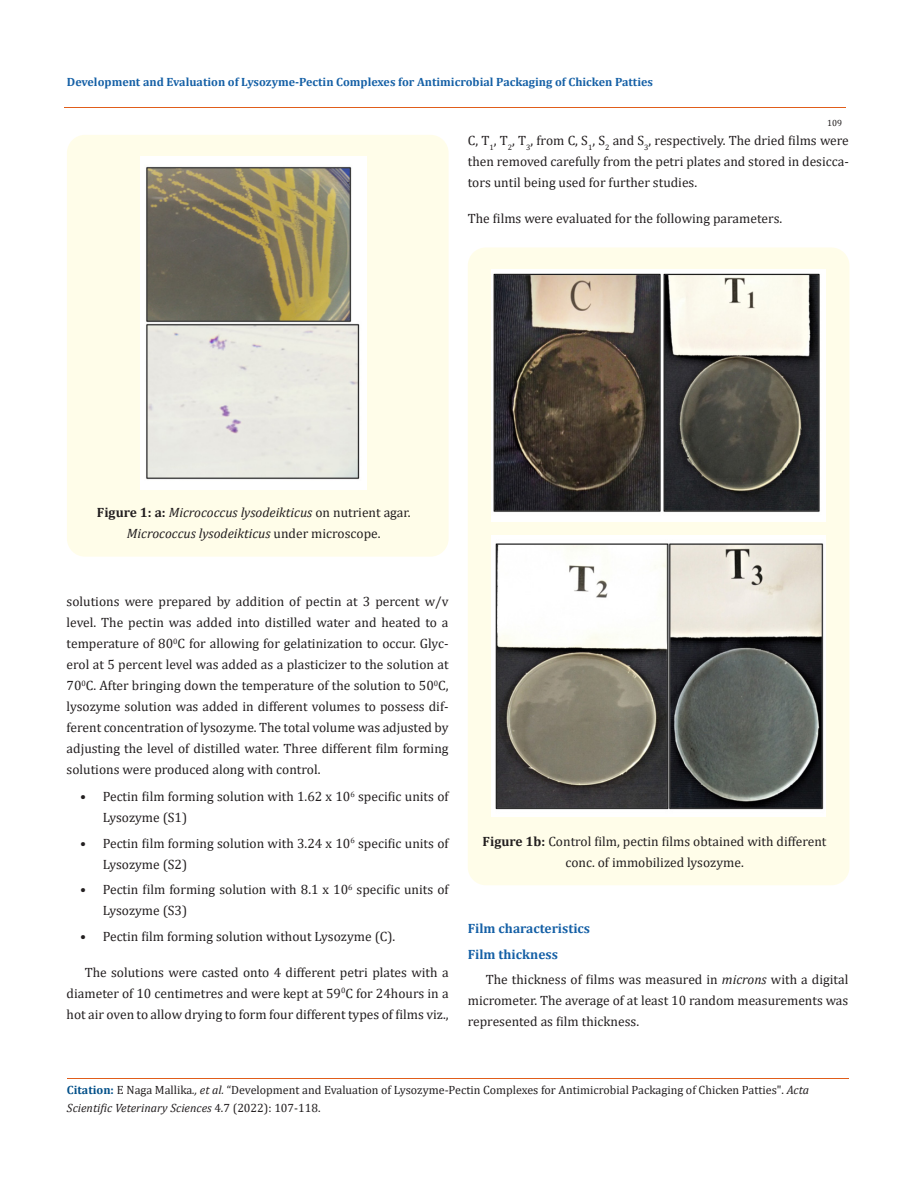
<style>
.page{position:relative;width:917px;height:1188px;background:#fff}
.page>*{position:absolute;margin:0;border:0;box-sizing:border-box;transform-origin:0 0}
.t1{font:13.5px/21px "Cambria";color:#231f20;text-align:justify}
.t2{font:italic 13.5px/21px "Cambria";color:#231f20;text-align:center}
.t3{font:700 13.5px "Cambria";color:#1560a6}
.t4{font:12px/18px "Cambria";color:#231f20}
.t5{font:700 12px "Cambria";color:#1560a6}
.t6{font:9px "Cambria";color:#231f20}
.s1{font-weight:700;font-style:normal}
.s2{font-style:normal}
.s3{font-weight:700}
.s4{font-style:italic}
.s5{font-weight:700;color:#035089}
</style>
<div class="page">
<div style="left:67px;top:135px;width:381px;height:422px;background:#fffde9;border-radius:18px"></div>
<img style="left:141px;top:156px;width:226px;height:333px">
<div style="left:468px;top:247px;width:381px;height:638px;background:#fffde9;border-radius:18px"></div>
<img style="left:491px;top:270px;width:334px;height:252px">
<img style="left:491px;top:536px;width:334px;height:280px">
<hr style="left:64px;top:108px;width:781px;height:1px;background:#e05d1a">
<hr style="left:67px;top:1078px;width:781px;height:1px;background:#e05d1a">
<p class="t5" style="left:67px;top:73px;width:587px">Development and Evaluation of Lysozyme-Pectin Complexes for Antimicrobial Packaging of Chicken Patties</p>
<p class="t6" style="left:827px;top:118px;width:16px">109</p>
<p class="t1" style="left:468px;top:130px;width:382px">C, T<sub>1</sub>, T<sub>2</sub>, T<sub>3</sub>, from C, S<sub>1</sub>, S<sub>2</sub> and S<sub>3</sub>, respectively. The dried films were then removed carefully from the petri plates and stored in desicca&shy;tors until being used for further studies.</p>
<p class="t1" style="left:468px;top:208px;width:316px">The films were evaluated for the following parameters.</p>
<p class="t2" style="left:97px;top:502px;width:315px"><span class="s1">Figure 1: a:</span> Micrococcus lysodeikticus <span class="s2">on nutrient agar.<br></span>Micrococcus lysodeikticus <span class="s2">under microscope.</span></p>
<p class="t1" style="left:67px;top:591px;width:383px">solutions were prepared by addition of pectin at 3 percent w/v level. The pectin was added into distilled water and heated to a temperature of 80<sup>0</sup>C for allowing for gelatinization to occur. Glyc&shy;erol at 5 percent level was added as a plasticizer to the solution at 70<sup>0</sup>C. After bringing down the temperature of the solution to 50<sup>0</sup>C, lysozyme solution was added in different volumes to possess dif&shy;ferent concentration of lysozyme. The total volume was adjusted by adjusting the level of distilled water. Three different film forming solutions were produced along with control.</p>
<p class="t1" style="left:103px;top:786px;width:347px;text-indent:-22px">• Pectin film forming solution with 1.62 x 10<sup>6</sup> specific units of<br>Lysozyme (S1)</p>
<p class="t1" style="left:103px;top:832px;width:347px;text-indent:-22px">• Pectin film forming solution with 3.24 x 10<sup>6</sup> specific units of<br>Lysozyme (S2)</p>
<p class="t1" style="left:103px;top:879px;width:347px;text-indent:-22px">• Pectin film forming solution with 8.1 x 10<sup>6</sup> specific units of<br>Lysozyme (S3)</p>
<p class="t1" style="left:80px;top:925px;width:317px">• Pectin film forming solution without Lysozyme (C).</p>
<p class="t1" style="left:67px;top:961px;width:383px;text-indent:18px">The solutions were casted onto 4 different petri plates with a diameter of 10 centimetres and were kept at 59<sup>0</sup>C for 24hours in a hot air oven to allow drying to form four different types of films viz.,</p>
<p class="t1" style="left:482px;top:831px;width:345px;text-align:center"><span class="s3">Figure 1b:</span> Control film, pectin films obtained with different conc. of immobilized lysozyme.</p>
<p class="t3" style="left:468px;top:919px;width:124px">Film characteristics</p>
<p class="t3" style="left:468px;top:945px;width:92px">Film thickness</p>
<p class="t1" style="left:468px;top:969px;width:382px;text-indent:18px">The thickness of films was measured in <span class="s4">microns</span> with a digital micrometer. The average of at least 10 random measurements was represented as film thickness.</p>
<p class="t4" style="left:67px;top:1081px;width:743px"><span class="s5">Citation:</span> E Naga Mallika<span class="s4">., et al.</span> “Development and Evaluation of Lysozyme-Pectin Complexes for Antimicrobial Packaging of Chicken Patties". <span class="s4">Acta<br>Scientific Veterinary Sciences</span> 4.7 (2022): 107-118.</p>
</div>
